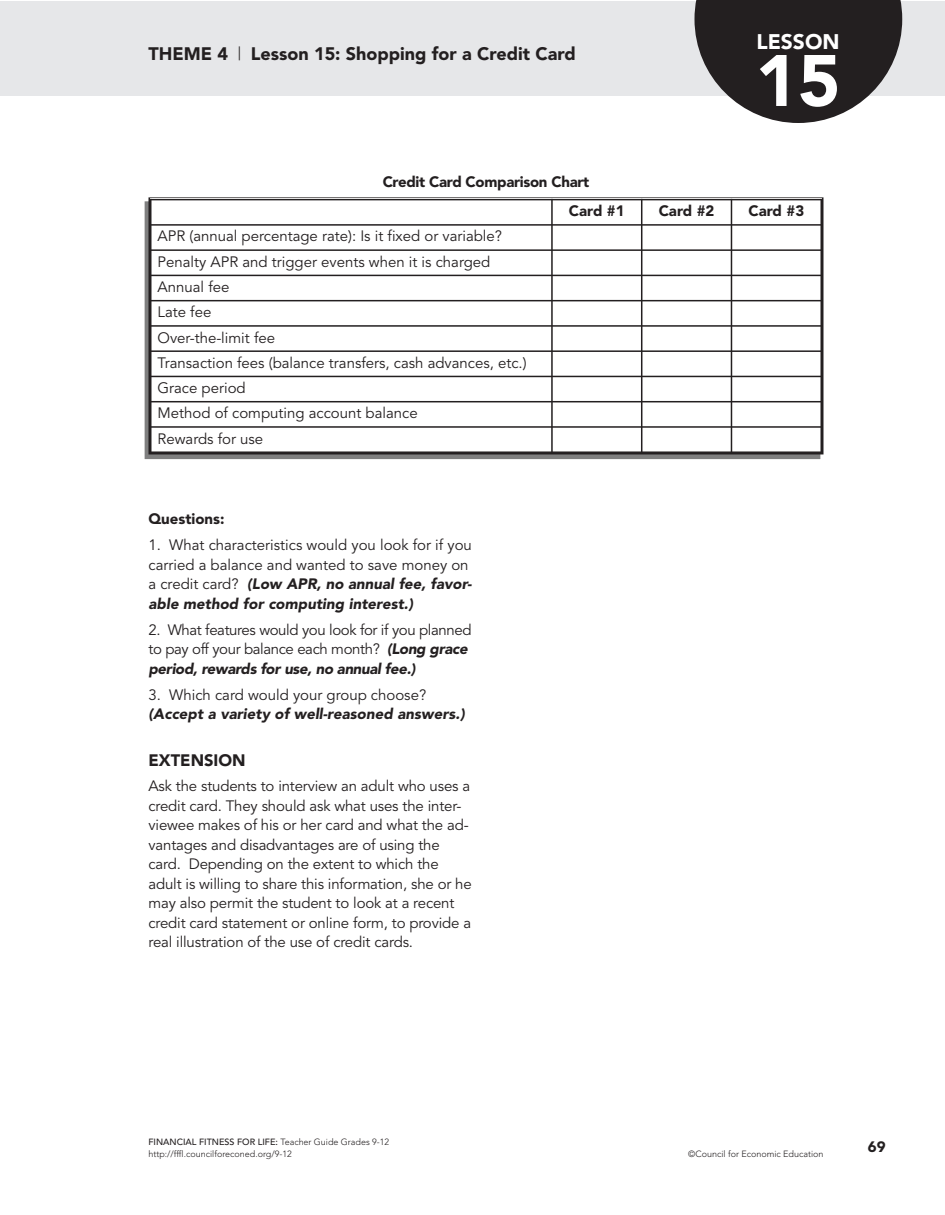
<style>
.page{position:relative;width:945px;height:1215px;background:#fff}
.page>*{position:absolute;margin:0;border:0;box-sizing:border-box;transform-origin:0 0}
.t1{font:900 72px "Avenir";color:#fff}
.t2{font:900 21px "Avenir";color:#fff}
.t3{font:900 18px "Avenir";color:#231f20}
.t4{font:900 16.5px "Avenir";color:#231f20}
.t5{font:15px/19.5px "Avenir";letter-spacing:-.01em;color:#231f20}
.t6{font:italic 900 15px/19.5px "Avenir";letter-spacing:.005em;color:#231f20}
.t7{font:900 15px "Avenir";letter-spacing:-.02em;color:#231f20}
.t8{font:900 15px "Avenir";color:#231f20}
.t9{font:300 9px/12px "Avenir";color:#231f20}
.s1{font-weight:300}
.s2{font-weight:900;font-style:italic}
.s3{font-weight:400;font-style:normal}
.s4{font-weight:500}
</style>
<div class="page">
<div style="left:0;top:2px;width:14px;height:94px;background:#e6e7e9"></div>
<img style="left:144px;top:201px;width:680px;height:259px">
<div style="left:150px;top:199px;width:402px;height:26px;background:#fff"></div>
<div style="left:552px;top:199px;width:90px;height:26px;background:#fff"></div>
<div style="left:642px;top:199px;width:89px;height:26px;background:#fff"></div>
<div style="left:731px;top:199px;width:91px;height:26px;background:#fff"></div>
<div style="left:150px;top:225px;width:402px;height:25px;background:#fff"></div>
<div style="left:552px;top:225px;width:90px;height:25px;background:#fff"></div>
<div style="left:642px;top:225px;width:89px;height:25px;background:#fff"></div>
<div style="left:731px;top:225px;width:91px;height:25px;background:#fff"></div>
<div style="left:150px;top:250px;width:402px;height:25px;background:#fff"></div>
<div style="left:552px;top:250px;width:90px;height:25px;background:#fff"></div>
<div style="left:642px;top:250px;width:89px;height:25px;background:#fff"></div>
<div style="left:731px;top:250px;width:91px;height:25px;background:#fff"></div>
<div style="left:150px;top:275px;width:402px;height:26px;background:#fff"></div>
<div style="left:552px;top:275px;width:90px;height:26px;background:#fff"></div>
<div style="left:642px;top:275px;width:89px;height:26px;background:#fff"></div>
<div style="left:731px;top:275px;width:91px;height:26px;background:#fff"></div>
<div style="left:150px;top:301px;width:402px;height:25px;background:#fff"></div>
<div style="left:552px;top:301px;width:90px;height:25px;background:#fff"></div>
<div style="left:642px;top:301px;width:89px;height:25px;background:#fff"></div>
<div style="left:731px;top:301px;width:91px;height:25px;background:#fff"></div>
<div style="left:150px;top:326px;width:402px;height:25px;background:#fff"></div>
<div style="left:552px;top:326px;width:90px;height:25px;background:#fff"></div>
<div style="left:642px;top:326px;width:89px;height:25px;background:#fff"></div>
<div style="left:731px;top:326px;width:91px;height:25px;background:#fff"></div>
<div style="left:150px;top:351px;width:402px;height:25px;background:#fff"></div>
<div style="left:552px;top:351px;width:90px;height:25px;background:#fff"></div>
<div style="left:642px;top:351px;width:89px;height:25px;background:#fff"></div>
<div style="left:731px;top:351px;width:91px;height:25px;background:#fff"></div>
<div style="left:150px;top:376px;width:402px;height:26px;background:#fff"></div>
<div style="left:552px;top:376px;width:90px;height:26px;background:#fff"></div>
<div style="left:642px;top:376px;width:89px;height:26px;background:#fff"></div>
<div style="left:731px;top:376px;width:91px;height:26px;background:#fff"></div>
<div style="left:150px;top:402px;width:402px;height:25px;background:#fff"></div>
<div style="left:552px;top:402px;width:90px;height:25px;background:#fff"></div>
<div style="left:642px;top:402px;width:89px;height:25px;background:#fff"></div>
<div style="left:731px;top:402px;width:91px;height:25px;background:#fff"></div>
<div style="left:150px;top:427px;width:402px;height:26px;background:#fff"></div>
<div style="left:552px;top:427px;width:90px;height:26px;background:#fff"></div>
<div style="left:642px;top:427px;width:89px;height:26px;background:#fff"></div>
<div style="left:731px;top:427px;width:91px;height:26px;background:#fff"></div>
<hr style="left:150px;top:199px;width:2px;height:254px;background:#231f20">
<hr style="left:551px;top:199px;width:2px;height:254px;background:#231f20">
<hr style="left:641px;top:199px;width:1px;height:254px;background:#231f20">
<hr style="left:731px;top:199px;width:1px;height:254px;background:#231f20">
<hr style="left:820px;top:199px;width:2px;height:254px;background:#231f20">
<hr style="left:150px;top:199px;width:672px;height:1px;background:#231f20">
<hr style="left:150px;top:224px;width:672px;height:2px;background:#231f20">
<hr style="left:150px;top:249px;width:672px;height:2px;background:#231f20">
<hr style="left:150px;top:275px;width:672px;height:1px;background:#231f20">
<hr style="left:150px;top:300px;width:672px;height:1px;background:#231f20">
<hr style="left:150px;top:325px;width:672px;height:2px;background:#231f20">
<hr style="left:150px;top:350px;width:672px;height:2px;background:#231f20">
<hr style="left:150px;top:376px;width:672px;height:1px;background:#231f20">
<hr style="left:150px;top:401px;width:672px;height:1px;background:#231f20">
<hr style="left:150px;top:426px;width:672px;height:2px;background:#231f20">
<hr style="left:150px;top:451px;width:672px;height:2px;background:#231f20">
<div style="left:14px;top:2px;width:931px;height:94px;background:#e6e7e9"></div>
<svg style="left:694px;top:0;width:208px;height:123px"></svg>
<p class="t3" style="left:148px;top:47px;width:429px">THEME 4 <span class="s1">|</span> Lesson 15: Shopping for a Credit Card</p>
<p class="t7" style="left:383px;top:175px;width:208px">Credit Card Comparison Chart</p>
<p class="t2" style="left:756px;top:33px;width:85px">LESSON</p>
<p class="t1" style="left:755px;top:52px;width:87px">15</p>
<p class="t5" style="left:158px;top:225px;width:371px;line-height:25.2px">APR (annual percentage rate): Is it fixed or variable?<br>Penalty APR and trigger events when it is charged<br>Annual fee<br>Late fee<br>Over-the-limit fee<br>Transaction fees (balance transfers, cash advances, etc.)<br>Grace period<br>Method of computing account balance<br>Rewards for use</p>
<p class="t8" style="left:148px;top:513px;width:78px">Questions:</p>
<p class="t5" style="left:148px;top:537px;width:325px">1. What characteristics would you look for if you carried a balance and wanted to save money on a credit card? <span class="s2">(Low APR, no annual fee, favor&shy;able method for computing interest.)</span></p>
<p class="t5" style="left:149px;top:621px;width:325px">2. What features would you look for if you planned to pay off your balance each month? <span class="s2">(Long grace period, rewards for use, no annual fee.)</span></p>
<p class="t6" style="left:149px;top:686px;width:318px"><span class="s3">3. Which card would your group choose? </span>(Accept a variety of well-reasoned answers.)</p>
<p class="t4" style="left:148px;top:754px;width:99px">EXTENSION</p>
<p class="t5" style="left:148px;top:778px;width:325px">Ask the students to interview an adult who uses a credit card. They should ask what uses the inter&shy;viewee makes of his or her card and what the ad&shy;vantages and disadvantages are of using the card. Depending on the extent to which the adult is willing to share this information, she or he may also permit the student to look at a recent credit card statement or online form, to provide a real illustration of the use of credit cards.</p>
<p class="t7" style="left:569px;top:205px;width:57px">Card #1</p>
<p class="t7" style="left:659px;top:205px;width:57px">Card #2</p>
<p class="t7" style="left:748px;top:205px;width:57px">Card #3</p>
<p class="t9" style="left:148px;top:1136px;width:242px"><span class="s4">FINANCIAL FITNESS FOR LIFE:</span> Teacher Guide Grades 9-12 http://fffl.councilforeconed.org/9-12</p>
<p class="t9" style="left:688px;top:1148px;width:137px">©Council for Economic Education</p>
<p class="t7" style="left:868px;top:1141px;width:19px">69</p>
</div>
